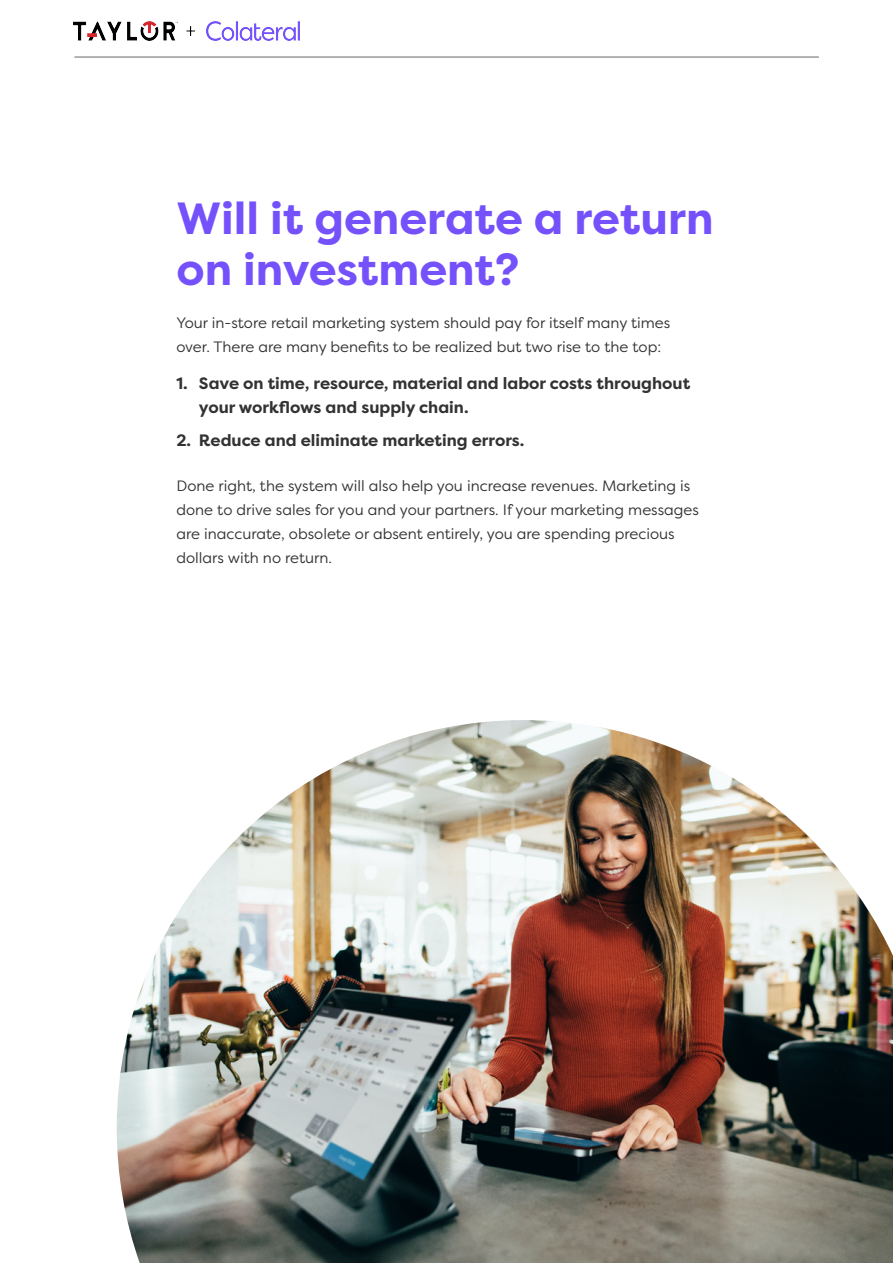
<style>
.page{position:relative;width:893px;height:1263px;background:#fff}
.page>*{position:absolute;margin:0;border:0;box-sizing:border-box;transform-origin:0 0}
.t1{font:700 45px/51px "Filson Pro";color:#7451fb}
.t2{font:700 16.5px/24px "Filson Pro";color:#323232}
.t3{font:15px/24px "Filson Pro";color:#323232}
</style>
<div class="page">
<hr style="left:75px;top:57px;width:744px;height:1px;background:#676767">
<img style="left:117px;top:720px;width:776px;height:543px">
<img style="left:74px;top:22px;width:226px;height:18px">
<p class="t1" style="left:176px;top:193px;width:539px">Will it generate a return on investment?</p>
<p class="t3" style="left:176px;top:310px;width:495px">Your in-store retail marketing system should pay for itself many times over. There are many benefits to be realized but two rise to the top:</p>
<p class="t2" style="left:199px;top:371px;width:493px;text-indent:-22px">1. Save on time, resource, material and labor costs throughout your workflows and supply chain.</p>
<p class="t2" style="left:176px;top:428px;width:350px">2. Reduce and eliminate marketing errors.</p>
<p class="t3" style="left:176px;top:473px;width:524px">Done right, the system will also help you increase revenues. Marketing is done to drive sales for you and your partners. If your marketing messages are inaccurate, obsolete or absent entirely, you are spending precious dollars with no return.</p>
</div>
